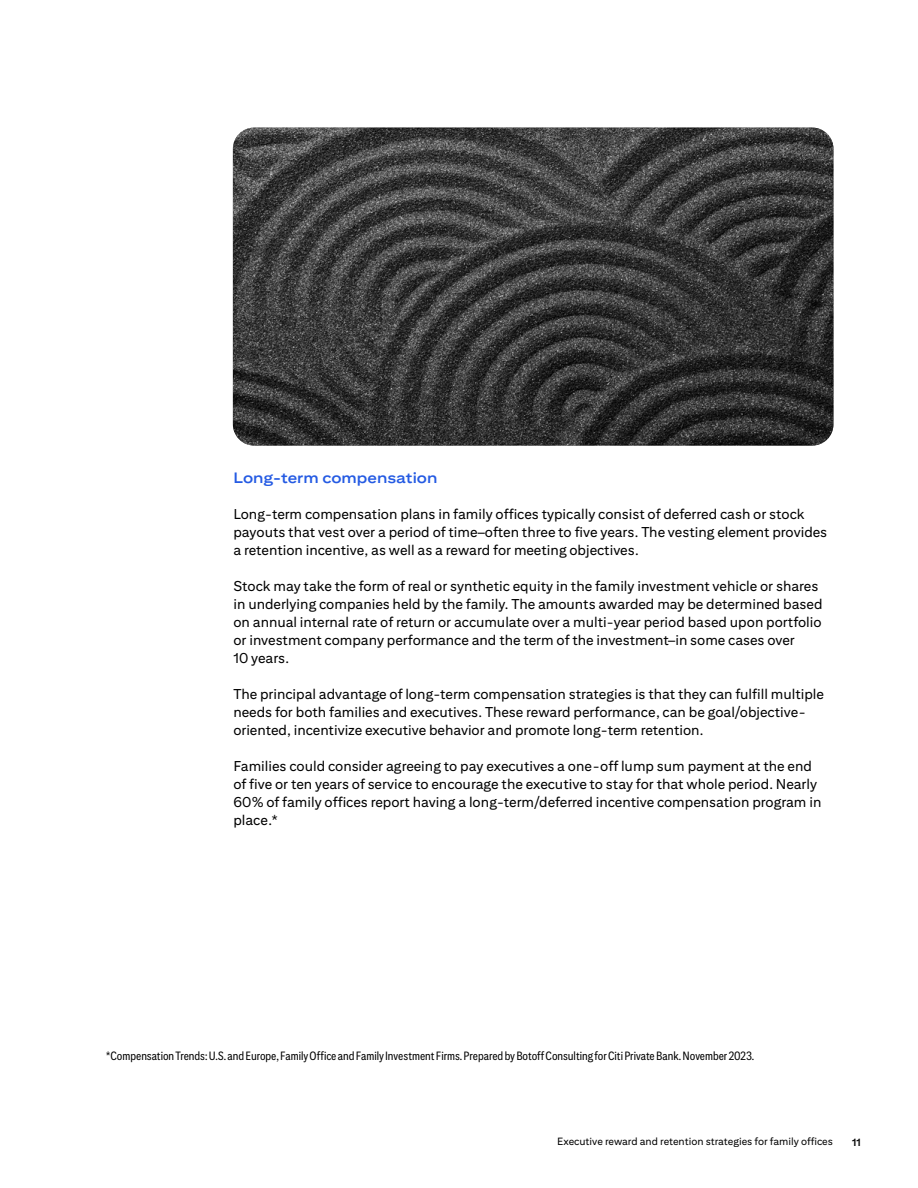
<style>
.page{position:relative;width:918px;height:1188px;background:#fff}
.page>*{position:absolute;margin:0;border:0;box-sizing:border-box;transform-origin:0 0}
.t1{font:700 15px "Citi Sans Display";color:#255be3}
.t2{font:14.25px/18px "Citi Sans Text";color:#000}
.t3{font:condensed 12px "Citi Sans";letter-spacing:-.005em;color:#000}
.t4{font:10.5px "Citi Sans Text";color:#000}
.t5{font:700 10.5px "Citi Sans Text";color:#000}
</style>
<div class="page">
<img style="left:233px;top:128px;width:600px;height:318px">
<p class="t1" style="left:233px;top:469px;width:206px">Long-term compensation</p>
<p class="t2" style="left:233px;top:505px;width:595px">Long-term compensation plans in family offices typically consist of deferred cash or stock payouts that vest over a period of time–often three to five years. The vesting element provides a retention incentive, as well as a reward for meeting objectives.</p>
<p class="t2" style="left:233px;top:577px;width:591px">Stock may take the form of real or synthetic equity in the family investment vehicle or shares in underlying companies held by the family. The amounts awarded may be determined based on annual internal rate of return or accumulate over a multi-year period based upon portfolio or investment company performance and the term of the investment–in some cases over</p>
<p class="t2" style="left:233px;top:649px;width:57px">10 years.</p>
<p class="t2" style="left:233px;top:685px;width:592px">The principal advantage of long-term compensation strategies is that they can fulfill multiple needs for both families and executives. These reward performance, can be goal/objective&shy;oriented, incentivize executive behavior and promote long-term retention.</p>
<p class="t2" style="left:233px;top:757px;width:590px">Families could consider agreeing to pay executives a one-off lump sum payment at the end of five or ten years of service to encourage the executive to stay for that whole period. Nearly 60% of family offices report having a long-term/deferred incentive compensation program in place.*</p>
<p class="t3" style="left:106px;top:1049px;width:650px">*Compensation Trends: U.S. and Europe, Family Office and Family Investment Firms. Prepared by Botoff Consulting for Citi Private Bank. November 2023.</p>
<p class="t4" style="left:557px;top:1135px;width:277px">Executive reward and retention strategies for family offices</p>
<p class="t5" style="left:852px;top:1136px;width:10px">11</p>
</div>
